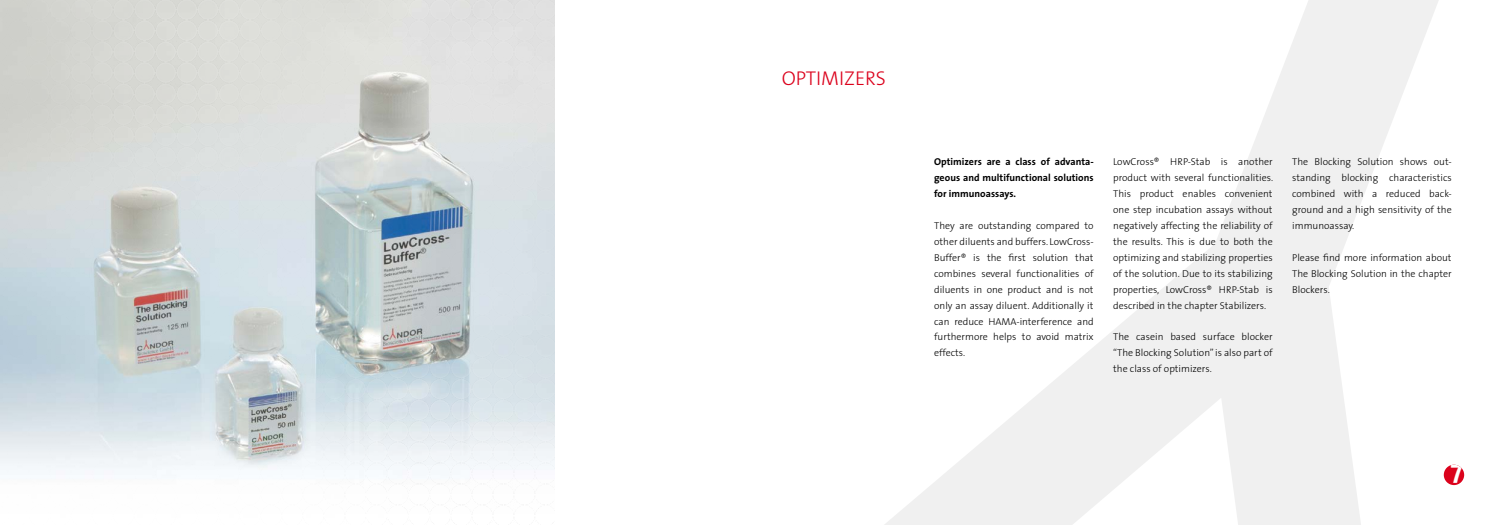
<style>
.page{position:relative;width:1489px;height:525px;background:#fff}
.page>*{position:absolute;margin:0;border:0;box-sizing:border-box;transform-origin:0 0}
.t1{font:700 26.62px "The Sans";color:#fff}
.t2{font:300 20px "The Sans";color:#db021c}
.t3{font:300 10px/16px "The Sans";color:#000;text-align:justify}
.t4{font:700 10px/16px "The Sans";color:#000;text-align:justify}
</style>
<div class="page">
<img style="left:0;top:0;width:555px;height:509px">
<svg style="left:886px;top:0;width:579px;height:524px"></svg>
<div style="left:1443px;top:464px;width:20px;height:21px;background:#db021c;border-radius:50%"></div>
<h2 class="t2" style="left:781px;top:62px;width:106px">OPTIMIZERS</h2>
<p class="t4" style="left:934px;top:153px;width:161px">Optimizers are a class of advanta&shy;geous and multifunctional solutions for immunoassays.</p>
<p class="t3" style="left:934px;top:217px;width:161px">They are outstanding compared to other diluents and buffers. LowCross-Buffer® is the first solution that combines several functionalities of diluents in one product and is not only an assay diluent. Additionally it can reduce HAMA-interference and furthermore helps to avoid matrix effects.</p>
<p class="t3" style="left:1113px;top:153px;width:161px">LowCross® HRP-Stab is another product with several functionalities.<br>This product enables convenient one step incubation assays without negatively affecting the reliability of the results. This is due to both the optimizing and stabilizing properties of the solution. Due to its stabilizing properties, LowCross® HRP-Stab is described in the chapter Stabilizers.</p>
<p class="t3" style="left:1113px;top:328px;width:161px">The casein based surface blocker “The Blocking Solution” is also part of the class of optimizers.</p>
<p class="t3" style="left:1292px;top:153px;width:161px">The Blocking Solution shows out&shy;standing blocking characteristics combined with a reduced back&shy;ground and a high sensitivity of the immunoassay.</p>
<p class="t3" style="left:1292px;top:249px;width:161px">Please find more information about The Blocking Solution in the chapter Blockers.</p>
<h1 class="t1" style="left:1450px;top:446px;width:14px">7</h1>
</div>
